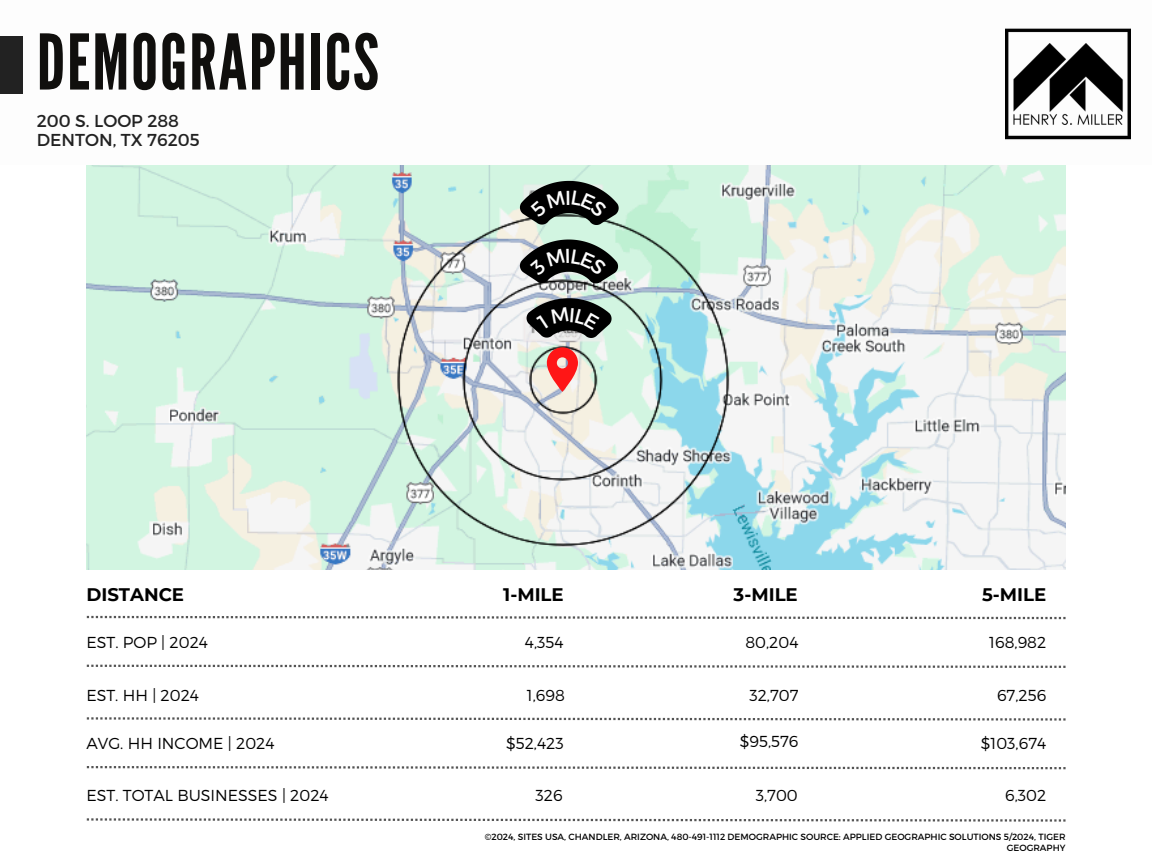
<style>
.page{position:relative;width:1152px;height:864px;background:#fff}
.page>*{position:absolute;margin:0;border:0;box-sizing:border-box;transform-origin:0 0}
.t1{font:76.5px "League Gothic";letter-spacing:.025em;color:#100f0d}
.t2{font:700 18.15px "Montserrat";color:#000}
.t3{font:17.25px/19.2px "Montserrat";color:#222}
.t4{font:300 15.9px "Montserrat";color:#000}
.t5{font:9px/11.2px "Montserrat";color:#000;text-align:right}
</style>
<div class="page">
<img style="left:86px;top:165px;width:979px;height:405px">
<div style="left:0;top:37px;width:23px;height:57px;background:#222"></div>
<svg style="left:547px;top:347px;width:31px;height:45px"></svg>
<img style="left:1006px;top:28px;width:125px;height:112px">
<svg style="left:87px;top:616px;width:979px;height:3px"></svg>
<svg style="left:87px;top:665px;width:979px;height:3px"></svg>
<svg style="left:87px;top:717px;width:979px;height:4px"></svg>
<svg style="left:87px;top:766px;width:979px;height:3px"></svg>
<svg style="left:87px;top:818px;width:979px;height:4px"></svg>
<svg style="left:527px;top:298px;width:85px;height:40px;background:#3c403f"></svg>
<svg style="left:520px;top:240px;width:98px;height:43px;background:#3e4240"></svg>
<svg style="left:520px;top:181px;width:99px;height:44px;background:#404843"></svg>
<h1 class="t1" style="left:37px;top:18px;width:344px">DEMOGRAPHICS</h1>
<p class="t3" style="left:37px;top:111px;width:164px">200 S. LOOP 288<br>DENTON, TX 76205</p>
<p class="t2" style="left:86px;top:583px;width:99px">DISTANCE</p>
<p class="t2" style="left:503px;top:583px;width:62px">1-MILE</p>
<p class="t2" style="left:734px;top:583px;width:66px">3-MILE</p>
<p class="t2" style="left:982px;top:583px;width:66px">5-MILE</p>
<p class="t4" style="left:86px;top:632px;width:123px">EST. POP | 2024</p>
<p class="t4" style="left:86px;top:685px;width:114px">EST. HH | 2024</p>
<p class="t4" style="left:86px;top:733px;width:190px">AVG. HH INCOME | 2024</p>
<p class="t4" style="left:525px;top:632px;width:40px">4,354</p>
<p class="t4" style="left:745px;top:632px;width:55px">80,204</p>
<p class="t4" style="left:989px;top:632px;width:58px">168,982</p>
<p class="t4" style="left:527px;top:685px;width:39px">1,698</p>
<p class="t4" style="left:749px;top:685px;width:51px">32,707</p>
<p class="t4" style="left:740px;top:731px;width:60px">$95,576</p>
<p class="t4" style="left:997px;top:685px;width:51px">67,256</p>
<p class="t4" style="left:506px;top:733px;width:59px">$52,423</p>
<p class="t4" style="left:981px;top:733px;width:67px">$103,674</p>
<p class="t4" style="left:86px;top:785px;width:244px">EST. TOTAL BUSINESSES | 2024</p>
<p class="t4" style="left:536px;top:785px;width:29px">326</p>
<p class="t4" style="left:756px;top:785px;width:43px">3,700</p>
<p class="t4" style="left:1005px;top:785px;width:43px">6,302</p>
<p class="t5" style="left:485px;top:830px;width:582px">©2024, SITES USA, CHANDLER, ARIZONA, 480-491-1112 DEMOGRAPHIC SOURCE: APPLIED GEOGRAPHIC SOLUTIONS 5/2024, TIGER<br>GEOGRAPHY</p>
</div>
